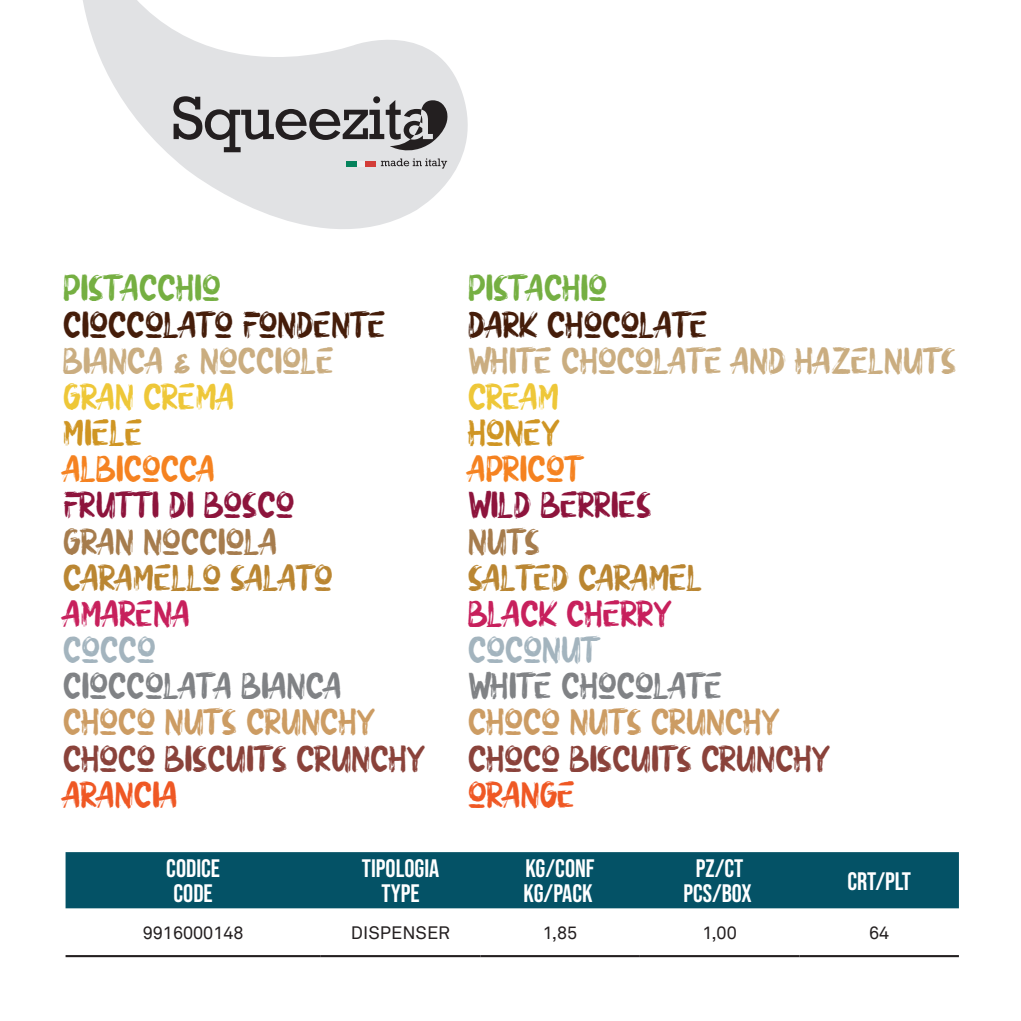
<style>
.page{position:relative;width:1021px;height:1021px;background:#fff}
.page>*{position:absolute;margin:0;border:0;box-sizing:border-box;transform-origin:0 0}
.t1{font:38.02px "ULTRABRUSH";color:#caad80}
.t2{font:38.02px "ULTRABRUSH";color:#8a423a}
.t3{font:38.02px "ULTRABRUSH";color:#cc9c63}
.t4{font:38.02px "ULTRABRUSH";color:#451d0a}
.t5{font:38.02px "ULTRABRUSH";color:#808285}
.t6{font:38.02px "ULTRABRUSH";color:#ba8632}
.t7{font:38.02px "ULTRABRUSH";color:#8d143c}
.t8{font:38.02px "ULTRABRUSH";color:#75af42}
.t9{font:38.02px "ULTRABRUSH";color:#c7205c}
.t10{font:38.02px "ULTRABRUSH";color:#f58220}
.t11{font:38.02px "ULTRABRUSH";color:#a67c4d}
.t12{font:38.02px "ULTRABRUSH";color:#eec738}
.t13{font:38.02px "ULTRABRUSH";color:#ef5824}
.t14{font:38.02px "ULTRABRUSH";color:#a3b4be}
.t15{font:38.02px "ULTRABRUSH";color:#cf9523}
.t16{font:25.2px "Bebas Neue";color:#fff}
.t17{font:18px "Akkurat";color:#231f20}
</style>
<div class="page">
<svg style="left:83px;top:0;width:385px;height:229px;fill:#e8e9ea"></svg>
<svg style="left:173px;top:96px;width:278px;height:72px;background:#afafb0"></svg>
<div style="left:66px;top:852px;width:892px;height:56px;background:#045266"></div>
<hr style="left:66px;top:955px;width:255px;height:2px;background:#231f20">
<hr style="left:321px;top:955px;width:159px;height:2px;background:#231f20">
<hr style="left:480px;top:955px;width:160px;height:2px;background:#231f20">
<hr style="left:640px;top:955px;width:159px;height:2px;background:#231f20">
<hr style="left:799px;top:955px;width:159px;height:2px;background:#231f20">
<p class="t8" style="left:64px;top:271px;width:159px">PISTACCHIO</p>
<p class="t4" style="left:64px;top:307px;width:324px">CIOCCOLATO FONDENTE</p>
<p class="t1" style="left:64px;top:343px;width:272px">BIANCA &amp; NOCCIOLE</p>
<p class="t12" style="left:64px;top:380px;width:173px">GRAN CREMA</p>
<p class="t15" style="left:64px;top:416px;width:81px">MIELE</p>
<p class="t10" style="left:64px;top:452px;width:154px">ALBICOCCA</p>
<p class="t7" style="left:64px;top:488px;width:233px">FRUTTI DI BOSCO</p>
<p class="t11" style="left:64px;top:524px;width:216px">GRAN NOCCIOLA</p>
<p class="t6" style="left:64px;top:560px;width:271px">CARAMELLO SALATO</p>
<p class="t9" style="left:64px;top:597px;width:128px">AMARENA</p>
<p class="t14" style="left:64px;top:633px;width:94px">COCCO</p>
<p class="t5" style="left:64px;top:669px;width:280px">CIOCCOLATA BIANCA</p>
<p class="t3" style="left:64px;top:705px;width:312px">CHOCO NUTS CRUNCHY</p>
<p class="t2" style="left:64px;top:741px;width:363px">CHOCO BISCUITS CRUNCHY</p>
<p class="t13" style="left:64px;top:777px;width:116px">ARANCIA</p>
<p class="t16" style="left:166px;top:854px;width:55px">CODICE</p>
<p class="t16" style="left:173px;top:879px;width:41px">CODE</p>
<p class="t16" style="left:362px;top:854px;width:79px">TIPOLOGIA</p>
<p class="t16" style="left:381px;top:879px;width:40px">TYPE</p>
<p class="t8" style="left:468px;top:271px;width:141px">PISTACHIO</p>
<p class="t4" style="left:468px;top:307px;width:241px">DARK CHOCOLATE</p>
<p class="t1" style="left:468px;top:343px;width:490px">WHITE CHOCOLATE AND HAZELNUTS</p>
<p class="t12" style="left:468px;top:380px;width:93px">CREAM</p>
<p class="t15" style="left:468px;top:416px;width:92px">HONEY</p>
<p class="t10" style="left:468px;top:452px;width:116px">APRICOT</p>
<p class="t7" style="left:468px;top:488px;width:185px">WILD BERRIES</p>
<p class="t11" style="left:468px;top:524px;width:74px">NUTS</p>
<p class="t6" style="left:468px;top:560px;width:236px">SALTED CARAMEL</p>
<p class="t9" style="left:468px;top:597px;width:204px">BLACK CHERRY</p>
<p class="t14" style="left:468px;top:633px;width:133px">COCONUT</p>
<p class="t5" style="left:468px;top:669px;width:256px">WHITE CHOCOLATE</p>
<p class="t3" style="left:468px;top:705px;width:312px">CHOCO NUTS CRUNCHY</p>
<p class="t2" style="left:468px;top:741px;width:363px">CHOCO BISCUITS CRUNCHY</p>
<p class="t13" style="left:468px;top:777px;width:109px">ORANGE</p>
<p class="t16" style="left:525px;top:854px;width:71px">KG/CONF</p>
<p class="t16" style="left:523px;top:879px;width:70px">KG/PACK</p>
<p class="t16" style="left:695px;top:854px;width:49px">PZ/CT</p>
<p class="t16" style="left:683px;top:879px;width:70px">PCS/BOX</p>
<p class="t16" style="left:847px;top:866px;width:65px">CRT/PLT</p>
<p class="t17" style="left:143px;top:921px;width:102px">9916000148</p>
<p class="t17" style="left:351px;top:921px;width:101px">DISPENSER</p>
<p class="t17" style="left:543px;top:921px;width:36px">1,85</p>
<p class="t17" style="left:702px;top:921px;width:36px">1,00</p>
<p class="t17" style="left:869px;top:921px;width:22px">64</p>
</div>
